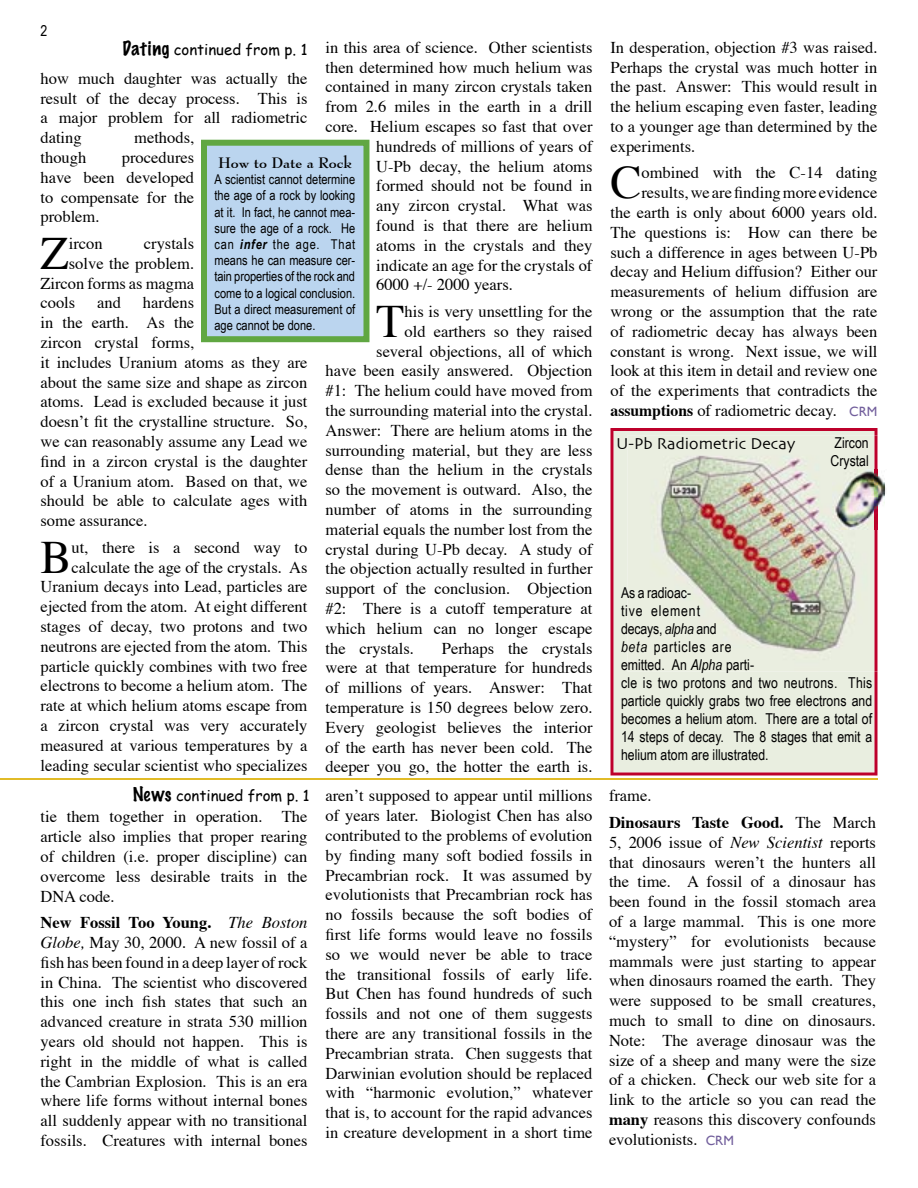
<style>
.page{position:relative;width:918px;height:1188px;background:#fff}
.page>*{position:absolute;margin:0;border:0;box-sizing:border-box;transform-origin:0 0}
.t1{font:46.35px "Times";color:#000}
.t2{font:16.5px/19.8px "Times";color:#000;text-align:justify}
.t3{font:700 16.5px/26.5px "Times";color:#000}
.t4{font:16.5px "Skia";color:#000}
.t5{font:15px/18px "Arial Narrow";color:#000}
.t6{font:15px "Comic Sans MS";color:#000}
.t7{font:700 15px "Bernhard Modern BT";color:#000}
.t8{font:13.5px/16.2px "Arial Narrow";color:#000;text-align:justify}
.s1{font-family:"Marker Felt";font-weight:100;font-size:18px}
.s2{font-weight:700;font-style:italic}
.s3{font-weight:700}
.s4{font-family:"Gill Sans";font-size:13.5px;color:#725f9c}
.s5{font-style:italic}
.s6{font-family:"Comic Sans MS";font-size:15px}
.s7{font-weight:400}
</style>
<div class="page">
<svg style="left:610px;top:428px;width:268px;height:347px;fill:#e9eee0"></svg>
<hr style="left:0;top:778px;width:878px;height:2px;background:#e1bb27">
<svg style="left:201px;top:140px;width:168px;height:202px"></svg>
<img style="left:627px;top:435px;width:251px;height:237px">
<img style="left:832px;top:470px;width:54px;height:59px">
<p class="t5" style="left:40px;top:22px;width:8px">2</p>
<p class="t6" style="left:123px;top:38px;width:186px"><span class="s1">Dating</span> continued from p. 1</p>
<p class="t2" style="left:40px;top:67px;width:269px">how much daughter was actually the result of the decay process. This is a major problem for all radiometric dating</p>
<p class="t2" style="left:326px;top:36px;width:269px">in this area of science. Other scientists</p>
<p class="t2" style="left:326px;top:56px;width:268px">then determined how much helium was</p>
<p class="t2" style="left:326px;top:76px;width:269px">contained in many zircon crystals taken</p>
<p class="t2" style="left:326px;top:95px;width:269px">from 2.6 miles in the earth in a drill</p>
<p class="t2" style="left:326px;top:115px;width:269px">core. Helium escapes so fast that over</p>
<p class="t2" style="left:376px;top:135px;width:218px">hundreds of millions of years of</p>
<p class="t2" style="left:376px;top:155px;width:218px">U-Pb decay, the helium atoms</p>
<p class="t2" style="left:376px;top:175px;width:218px">formed should not be found in</p>
<p class="t2" style="left:376px;top:194px;width:218px">any zircon crystal. What was</p>
<p class="t2" style="left:376px;top:214px;width:218px">found is that there are helium</p>
<p class="t2" style="left:376px;top:234px;width:218px">atoms in the crystals and they</p>
<p class="t2" style="left:376px;top:254px;width:218px">indicate an age for the crystals of</p>
<p class="t2" style="left:376px;top:274px;width:138px">6000 +/- 2000 years.</p>
<h1 class="t1" style="left:376px;top:278px;width:30px">T</h1>
<p class="t2" style="left:405px;top:300px;width:189px">his is very unsettling for the</p>
<p class="t2" style="left:134px;top:126px;width:62px">methods,</p>
<p class="t2" style="left:40px;top:146px;width:155px;text-indent:81px">procedures have been developed to compensate for the problem.</p>
<h1 class="t1" style="left:40px;top:210px;width:30px">Z</h1>
<p class="t2" style="left:69px;top:232px;width:35px">ircon</p>
<p class="t2" style="left:144px;top:232px;width:52px">crystals</p>
<p class="t2" style="left:40px;top:146px;width:47px">though</p>
<p class="t7" style="left:218px;top:153px;width:135px">How to Date a Rock</p>
<p class="t8" style="left:214px;top:171px;width:142px">A scientist cannot determine the age of a rock by looking at it. In fact, he cannot mea&shy;sure the age of a rock. He can <span class="s2">infer</span> the age. That means he can measure cer&shy;tain properties of the rock and come to a logical conclusion.<br>But a direct measurement of age cannot be done.</p>
<p class="t2" style="left:69px;top:252px;width:127px">solve the problem.</p>
<p class="t2" style="left:40px;top:272px;width:155px">Zircon forms as magma</p>
<p class="t2" style="left:40px;top:292px;width:36px">cools</p>
<p class="t2" style="left:97px;top:292px;width:25px">and</p>
<p class="t2" style="left:40px;top:292px;width:269px;text-align:left;text-indent:102px">hardens<br>in the earth. As the<br>zircon crystal forms,<br>it includes Uranium atoms as they are about the same size and shape as zircon atoms. Lead is excluded because it just doesn’t fit the crystalline structure. So, we can reasonably assume any Lead we find in a zircon crystal is the daughter of a Uranium atom. Based on that, we should be able to calculate ages with some assurance.</p>
<h1 class="t1" style="left:40px;top:514px;width:32px">B</h1>
<p class="t2" style="left:405px;top:320px;width:189px">old earthers so they raised</p>
<p class="t2" style="left:376px;top:340px;width:218px">several objections, all of which</p>
<p class="t2" style="left:325px;top:360px;width:269px">have been easily answered. Objection</p>
<p class="t2" style="left:325px;top:379px;width:269px">#1: The helium could have moved from</p>
<p class="t2" style="left:325px;top:399px;width:269px">the surrounding material into the crystal.</p>
<p class="t2" style="left:325px;top:419px;width:269px">Answer: There are helium atoms in the</p>
<p class="t2" style="left:325px;top:439px;width:268px">surrounding material, but they are less</p>
<p class="t2" style="left:325px;top:459px;width:268px">dense than the helium in the crystals</p>
<p class="t2" style="left:325px;top:478px;width:269px">so the movement is outward. Also, the</p>
<p class="t2" style="left:325px;top:498px;width:268px">number of atoms in the surrounding</p>
<p class="t2" style="left:325px;top:518px;width:269px">material equals the number lost from the</p>
<p class="t2" style="left:325px;top:538px;width:269px">crystal during U-Pb decay. A study of</p>
<p class="t2" style="left:325px;top:558px;width:269px">the objection actually resulted in further</p>
<p class="t2" style="left:325px;top:577px;width:269px">support of the conclusion. Objection</p>
<p class="t2" style="left:325px;top:597px;width:269px">#2: There is a cutoff temperature at</p>
<p class="t2" style="left:325px;top:617px;width:269px">which helium can no longer escape</p>
<p class="t2" style="left:325px;top:637px;width:90px">the crystals.</p>
<p class="t2" style="left:40px;top:536px;width:269px;text-align:right">ut, there is a second way to calculate the age of the crystals. As Uranium decays into Lead, particles are ejected from the atom. At eight different stages of decay, two protons and two neutrons are ejected from the atom. This particle quickly combines with two free electrons to become a helium atom. The rate at which helium atoms escape from a zircon crystal was very accurately measured at various temperatures by a leading secular scientist who specializes</p>
<p class="t2" style="left:325px;top:637px;width:269px;text-indent:116px">Perhaps the crystals were at that temperature for hundreds of millions of years. Answer: That temperature is 150 degrees below zero.<br>Every geologist believes the interior of the earth has never been cold. The deeper you go, the hotter the earth is.</p>
<p class="t2" style="left:610px;top:36px;width:269px">In desperation, objection #3 was raised.<br>Perhaps the crystal was much hotter in the past. Answer: This would result in the helium escaping even faster, leading to a younger age than determined by the experiments.</p>
<h1 class="t1" style="left:610px;top:139px;width:32px">C</h1>
<p class="t2" style="left:610px;top:162px;width:269px;text-align:right">ombined with the C-14 dating results, we are finding more evidence<br>the earth is only about 6000 years old.<br>The questions is: How can there be such a difference in ages between U-Pb decay and Helium diffusion? Either our measurements of helium diffusion are wrong or the assumption that the rate of radiometric decay has always been constant is wrong. Next issue, we will look at this item in detail and review one of the experiments that contradicts the <span class="s3">assumptions</span> of radiometric decay. <span class="s4">CRM</span></p>
<p class="t4" style="left:616px;top:434px;width:181px">U-Pb Radiometric Decay</p>
<p class="t5" style="left:831px;top:434px;width:40px">Zircon<br>Crystal</p>
<p class="t5" style="left:621px;top:584px;width:253px">As a radioac-<br>tive element<br>decays, <span class="s5">alpha</span> and<br><span class="s5">beta</span> particles are<br>emitted. An <span class="s5">Alpha</span> parti-<br>cle is two protons and two neutrons. This particle quickly grabs two free electrons and becomes a helium atom. There are a total of<br>14 steps of decay. The 8 stages that emit a helium atom are illustrated.</p>
<p class="t2" style="left:326px;top:785px;width:269px;text-indent:-193px"><span class="s1">News</span> <span class="s6">continued from p. 1</span> aren’t supposed to appear until millions of years later. Biologist Chen has also contributed to the problems of evolution by finding many soft bodied fossils in Precambrian rock. It was assumed by evolutionists that Precambrian rock has no fossils because the soft bodies of first life forms would leave no fossils so we would never be able to trace the transitional fossils of early life.<br>But Chen has found hundreds of such fossils and not one of them suggests there are any transitional fossils in the Precambrian strata. Chen suggests that Darwinian evolution should be replaced with “harmonic evolution,” whatever that is, to account for the rapid advances in creature development in a short time</p>
<p class="t3" style="left:609px;top:781px;width:269px"><span class="s7">frame.<br></span>Dinosaurs Taste Good. <span class="s7">The March</span></p>
<p class="t2" style="left:40px;top:806px;width:269px">tie them together in operation. The article also implies that proper rearing of children (i.e. proper discipline) can overcome less desirable traits in the DNA code.</p>
<p class="t2" style="left:40px;top:911px;width:269px"><span class="s3">New Fossil Too Young.</span> <span class="s5">The Boston Globe,</span> May 30, 2000. A new fossil of a fish has been found in a deep layer of rock in China. The scientist who discovered this one inch fish states that such an advanced creature in strata 530 million years old should not happen. This is right in the middle of what is called the Cambrian Explosion. This is an era where life forms without internal bones all suddenly appear with no transitional fossils. Creatures with internal bones</p>
<p class="t2" style="left:609px;top:831px;width:269px">5, 2006 issue of <span class="s5">New Scientist</span> reports that dinosaurs weren’t the hunters all the time. A fossil of a dinosaur has been found in the fossil stomach area of a large mammal. This is one more “mystery” for evolutionists because mammals were just starting to appear when dinosaurs roamed the earth. They were supposed to be small creatures, much to small to dine on dinosaurs.<br>Note: The average dinosaur was the size of a sheep and many were the size of a chicken. Check our web site for a link to the article so you can read the <span class="s3">many</span> reasons this discovery confounds evolutionists. <span class="s4">CRM</span></p>
</div>
